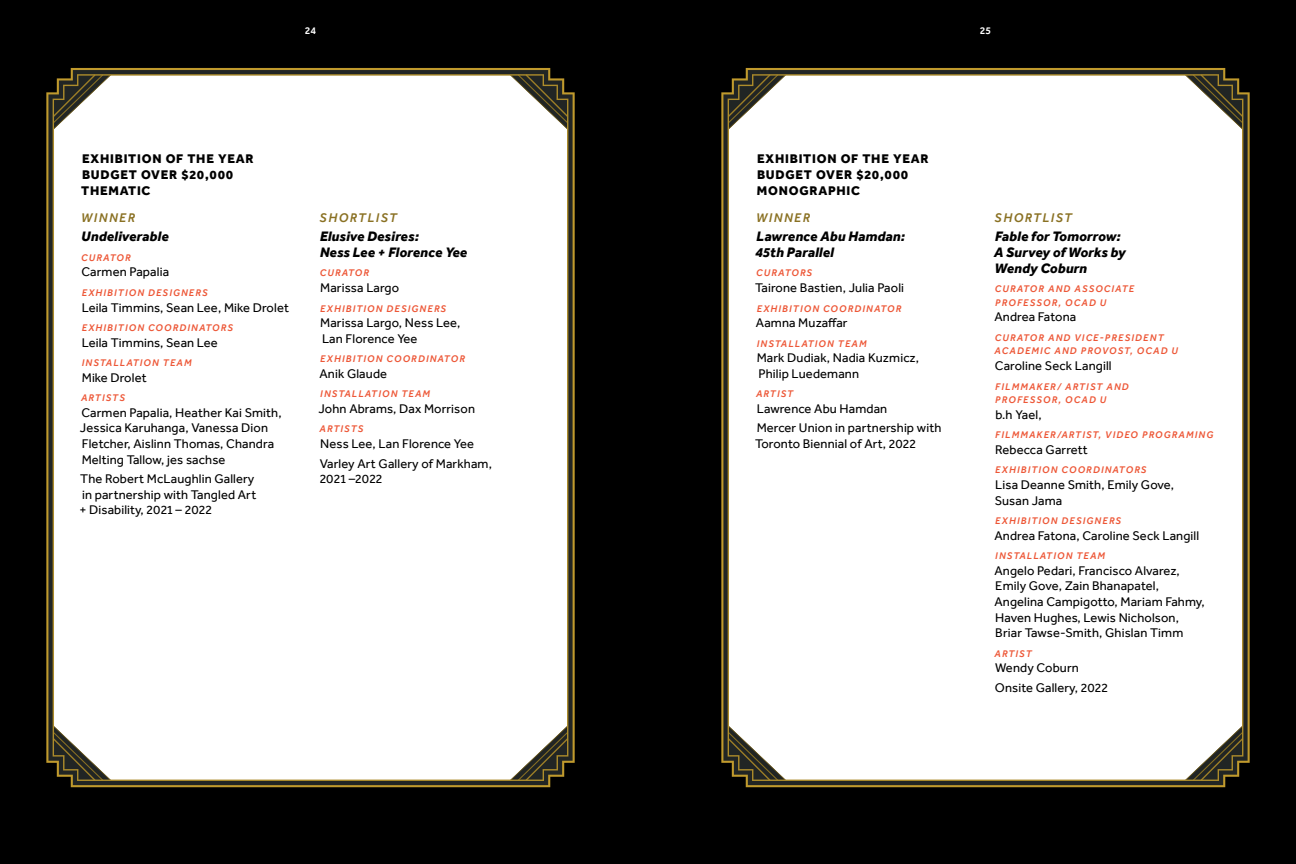
<style>
.page{position:relative;width:1296px;height:864px;background:#fff}
.page>*{position:absolute;margin:0;border:0;box-sizing:border-box;transform-origin:0 0}
.t1{font:italic 800 14.1px/15.6px "Effra";letter-spacing:.01em;color:#000}
.t2{font:12.9px/15.6px "Effra";letter-spacing:.01em;color:#000}
.t3{font:800 12.9px/15.6px "Effra";letter-spacing:.06em;color:#000}
.t4{font:italic 500 12.9px "Effra";letter-spacing:.12em;color:#8a7123}
.t5{font:500 10.5px "Effra";color:#fff}
.t6{font:italic 500 9.9px/13.6px "Effra";letter-spacing:.12em;color:#ed5737}
</style>
<div class="page">
<div style="left:0;top:0;width:648px;height:864px;background:#000"></div>
<div style="left:648px;top:0;width:648px;height:864px;background:#000"></div>
<div style="left:46px;top:68px;width:529px;height:719px;background:#fff"></div>
<div style="left:721px;top:68px;width:529px;height:719px;background:#fff"></div>
<p class="t5" style="left:305px;top:24px;width:13px">24</p>
<p class="t5" style="left:980px;top:24px;width:13px">25</p>
<p class="t3" style="left:81px;top:151px;width:174px">EXHIBITION OF THE YEAR<br>BUDGET OVER $20,000<br>THEMATIC</p>
<p class="t4" style="left:81px;top:210px;width:55px">WINNER</p>
<p class="t1" style="left:81px;top:229px;width:89px">Undeliverable</p>
<p class="t6" style="left:81px;top:251px;width:51px">CURATOR</p>
<p class="t2" style="left:81px;top:264px;width:89px">Carmen Papalia</p>
<p class="t6" style="left:82px;top:286px;width:127px">EXHIBITION DESIGNERS</p>
<p class="t2" style="left:82px;top:299px;width:209px">Leila Timmins, Sean Lee, Mike Drolet</p>
<p class="t6" style="left:82px;top:321px;width:153px">EXHIBITION COORDINATORS</p>
<p class="t2" style="left:82px;top:334px;width:138px">Leila Timmins, Sean Lee</p>
<p class="t6" style="left:82px;top:356px;width:111px">INSTALLATION TEAM</p>
<p class="t2" style="left:82px;top:369px;width:66px">Mike Drolet</p>
<p class="t6" style="left:81px;top:391px;width:45px">ARTISTS</p>
<p class="t2" style="left:80px;top:405px;width:203px">Carmen Papalia, Heather Kai Smith,<br>Jessica Karuhanga, Vanessa Dion<br>Fletcher, Aislinn Thomas, Chandra<br>Melting Tallow, jes sachse</p>
<p class="t2" style="left:79px;top:471px;width:178px">The Robert McLaughlin Gallery in partnership with Tangled Art + Disability, 2021 – 2022</p>
<p class="t4" style="left:320px;top:210px;width:79px">SHORTLIST</p>
<p class="t1" style="left:320px;top:229px;width:149px">Elusive Desires:<br>Ness Lee + Florence Yee</p>
<p class="t6" style="left:320px;top:266px;width:51px">CURATOR</p>
<p class="t2" style="left:320px;top:280px;width:80px">Marissa Largo</p>
<p class="t6" style="left:320px;top:301px;width:127px">EXHIBITION DESIGNERS</p>
<p class="t2" style="left:320px;top:315px;width:142px">Marissa Largo, Ness Lee,<br>Lan Florence Yee</p>
<p class="t6" style="left:320px;top:352px;width:146px">EXHIBITION COORDINATOR</p>
<p class="t2" style="left:319px;top:366px;width:69px">Anik Glaude</p>
<p class="t6" style="left:320px;top:387px;width:111px">INSTALLATION TEAM</p>
<p class="t2" style="left:318px;top:401px;width:158px">John Abrams, Dax Morrison</p>
<p class="t6" style="left:320px;top:422px;width:45px">ARTISTS</p>
<p class="t2" style="left:320px;top:434px;width:174px;line-height:19.5px">Ness Lee, Lan Florence Yee<br>Varley Art Gallery of Markham,</p>
<p class="t2" style="left:320px;top:471px;width:64px">2021 –2022</p>
<p class="t3" style="left:757px;top:151px;width:173px">EXHIBITION OF THE YEAR<br>BUDGET OVER $20,000<br>MONOGRAPHIC</p>
<p class="t4" style="left:756px;top:210px;width:55px">WINNER</p>
<p class="t1" style="left:755px;top:229px;width:151px">Lawrence Abu Hamdan:<br>45th Parallel</p>
<p class="t6" style="left:756px;top:266px;width:57px">CURATORS</p>
<p class="t2" style="left:755px;top:280px;width:150px">Tairone Bastien, Julia Paoli</p>
<p class="t6" style="left:757px;top:301px;width:146px">EXHIBITION COORDINATOR</p>
<p class="t2" style="left:756px;top:315px;width:93px">Aamna Muzaffar</p>
<p class="t6" style="left:757px;top:336px;width:111px">INSTALLATION TEAM</p>
<p class="t2" style="left:757px;top:350px;width:164px">Mark Dudiak, Nadia Kuzmicz,<br>Philip Luedemann</p>
<p class="t6" style="left:756px;top:387px;width:39px">ARTIST</p>
<p class="t2" style="left:757px;top:399px;width:186px;line-height:19.5px">Lawrence Abu Hamdan<br>Mercer Union in partnership with</p>
<p class="t2" style="left:755px;top:436px;width:162px">Toronto Biennial of Art, 2022</p>
<p class="t4" style="left:995px;top:210px;width:79px">SHORTLIST</p>
<p class="t1" style="left:994px;top:229px;width:133px">Fable for Tomorrow:<br>A Survey of Works by<br>Wendy Coburn</p>
<p class="t6" style="left:995px;top:282px;width:141px">CURATOR AND ASSOCIATE<br>PROFESSOR, OCAD U</p>
<p class="t2" style="left:994px;top:309px;width:83px">Andrea Fatona</p>
<p class="t6" style="left:995px;top:331px;width:185px">CURATOR AND VICE-PRESIDENT<br>ACADEMIC AND PROVOST, OCAD U</p>
<p class="t2" style="left:995px;top:358px;width:118px">Caroline Seck Langill</p>
<p class="t6" style="left:995px;top:379px;width:135px">FILMMAKER/ ARTIST AND<br>PROFESSOR, OCAD U</p>
<p class="t2" style="left:995px;top:407px;width:48px">b.h Yael,</p>
<p class="t6" style="left:995px;top:428px;width:219px">FILMMAKER/ARTIST, VIDEO PROGRAMING</p>
<p class="t2" style="left:995px;top:442px;width:94px">Rebecca Garrett</p>
<p class="t6" style="left:995px;top:463px;width:153px">EXHIBITION COORDINATORS</p>
<p class="t2" style="left:995px;top:477px;width:181px">Lisa Deanne Smith, Emily Gove,<br>Susan Jama</p>
<p class="t6" style="left:995px;top:514px;width:127px">EXHIBITION DESIGNERS</p>
<p class="t2" style="left:994px;top:527px;width:206px">Andrea Fatona, Caroline Seck Langill</p>
<p class="t6" style="left:995px;top:549px;width:111px">INSTALLATION TEAM</p>
<p class="t2" style="left:994px;top:563px;width:212px">Angelo Pedari, Francisco Alvarez, Emily Gove, Zain Bhanapatel, Angelina Campigotto, Mariam Fahmy, Haven Hughes, Lewis Nicholson, Briar Tawse-Smith, Ghislan Timm</p>
<p class="t6" style="left:995px;top:646px;width:39px">ARTIST</p>
<p class="t2" style="left:995px;top:658px;width:115px;line-height:19.5px">Wendy Coburn<br>Onsite Gallery, 2022</p>
</div>
